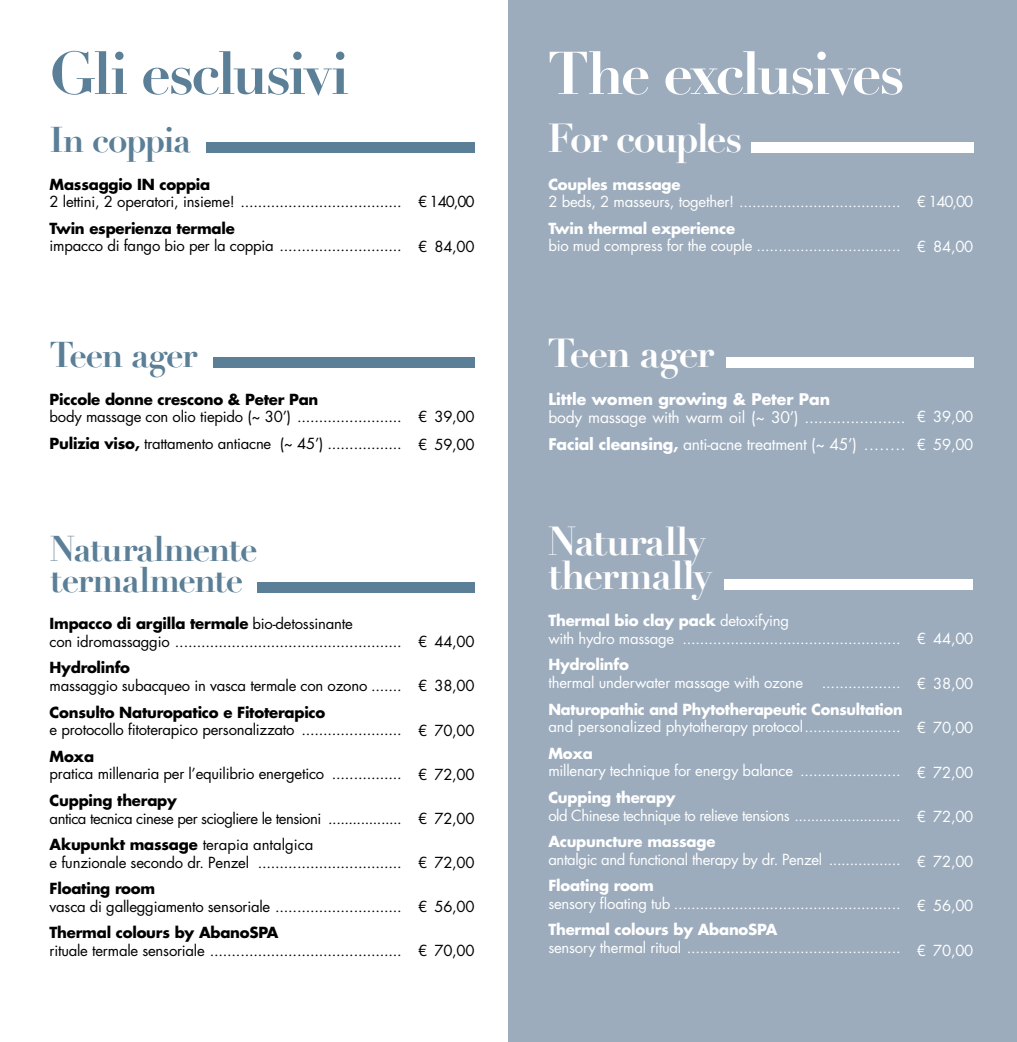
<style>
.page{position:relative;width:1017px;height:1042px;background:#fff}
.page>*{position:absolute;margin:0;border:0;box-sizing:border-box;transform-origin:0 0}
.t1{font:700 59.32px "Didot";letter-spacing:-.055em;color:#fff}
.t2{font:700 59.32px "Didot";letter-spacing:-.04em;color:#5a7f97}
.t3{font:700 39.55px/34.6px "Didot";letter-spacing:-.04em;color:#fff}
.t4{font:700 35px/31.5px "Didot";letter-spacing:-.04em;color:#5a7f97}
.t5{font:15.58px/26.2px "Futura Std";letter-spacing:-.015em;color:#fff}
.t6{font:700 15.58px "Futura Std";color:#fff}
.t7{font:14.88px/26.2px "Futura Std";letter-spacing:-.015em;color:#000}
.t8{font:14.88px/28px "Futura Std";letter-spacing:-.015em;color:#fff}
.t9{font:700 14.88px "Futura Std";letter-spacing:-.015em;color:#000}
.t10{font:700 14.88px "Futura Std";letter-spacing:-.015em;color:#fff}
.t11{font:14.88px/26.2px "Futura Std";letter-spacing:-.035em;color:#000}
.t12{font:14.88px "Futura Std";letter-spacing:-.035em;color:#fff}
.s1{font-weight:700}
</style>
<div class="page">
<div style="left:508px;top:0;width:509px;height:1042px;background:#9cacbd"></div>
<div style="left:206px;top:142px;width:269px;height:10px;background:#5a7f97"></div>
<div style="left:751px;top:142px;width:222px;height:10px;background:#fff"></div>
<div style="left:213px;top:357px;width:262px;height:10px;background:#5a7f97"></div>
<div style="left:726px;top:357px;width:247px;height:10px;background:#fff"></div>
<div style="left:257px;top:582px;width:218px;height:10px;background:#5a7f97"></div>
<div style="left:724px;top:579px;width:249px;height:10px;background:#fff"></div>
<h1 class="t2" style="left:50px;top:36px;width:301px">Gli esclusivi</h1>
<h1 class="t1" style="left:547px;top:36px;width:359px">The exclusives</h1>
<h3 class="t4" style="left:50px;top:125px;width:143px">In coppia</h3>
<h2 class="t3" style="left:547px;top:121px;width:196px">For couples</h2>
<p class="t9" style="left:50px;top:174px;width:162px">Massaggio IN coppia</p>
<p class="t7" style="left:50px;top:189px;width:354px">2 lettini, 2 operatori, insieme! .....................................</p>
<p class="t9" style="left:50px;top:218px;width:187px">Twin esperienza termale</p>
<p class="t7" style="left:50px;top:233px;width:354px">impacco di fango bio per la coppia ............................</p>
<p class="t7" style="left:418px;top:189px;width:58px">€ 140,00</p>
<p class="t7" style="left:418px;top:233px;width:58px">€ 84,00</p>
<p class="t10" style="left:548px;top:174px;width:134px">Couples massage</p>
<p class="t8" style="left:548px;top:188px;width:354px">2 beds, 2 masseurs, together! .....................................</p>
<p class="t10" style="left:548px;top:218px;width:188px">Twin thermal experience</p>
<p class="t8" style="left:548px;top:232px;width:354px">bio mud compress for the couple .................................</p>
<p class="t8" style="left:917px;top:188px;width:58px">€ 140,00</p>
<p class="t8" style="left:917px;top:232px;width:58px">€ 84,00</p>
<h3 class="t4" style="left:50px;top:340px;width:149px">Teen ager</h3>
<h2 class="t3" style="left:547px;top:336px;width:168px">Teen ager</h2>
<p class="t9" style="left:50px;top:389px;width:270px">Piccole donne crescono &amp; Peter Pan</p>
<p class="t7" style="left:50px;top:404px;width:354px">body massage con olio tiepido (~ 30’) ........................<br><span class="s1">Pulizia viso,</span> trattamento antiacne (~ 45’) .................</p>
<p class="t7" style="left:418px;top:402px;width:58px;line-height:28px">€ 39,00 € 59,00</p>
<p class="t6" style="left:548px;top:389px;width:283px">Little women growing &amp; Peter Pan</p>
<p class="t5" style="left:548px;top:405px;width:359px">body massage with warm oil (~ 30’) ......................<br><span class="s1">Facial cleansing,</span> anti-acne treatment (~ 45’) ........</p>
<p class="t8" style="left:917px;top:402px;width:58px">€ 39,00 € 59,00</p>
<h3 class="t4" style="left:50px;top:533px;width:210px">Naturalmente termalmente</h3>
<p class="t7" style="left:50px;top:615px;width:354px;line-height:17.8px"><span class="s1">Impacco di argilla termale</span> bio-detossinante<br>con idromassaggio ....................................................</p>
<p class="t9" style="left:50px;top:658px;width:82px">Hydrolinfo</p>
<p class="t7" style="left:50px;top:673px;width:354px">massaggio subacqueo in vasca termale con ozono .......</p>
<p class="t9" style="left:50px;top:702px;width:277px">Consulto Naturopatico e Fitoterapico</p>
<p class="t7" style="left:50px;top:717px;width:354px">e protocollo fitoterapico personalizzato .......................</p>
<p class="t9" style="left:50px;top:746px;width:46px">Moxa</p>
<p class="t7" style="left:50px;top:761px;width:354px">pratica millenaria per l’equilibrio energetico ................</p>
<p class="t9" style="left:50px;top:790px;width:129px">Cupping therapy</p>
<p class="t11" style="left:50px;top:805px;width:354px">antica tecnica cinese per sciogliere le tensioni ..................<br><span class="s1">Akupunkt massage</span> terapia antalgica</p>
<p class="t7" style="left:50px;top:849px;width:354px">e funzionale secondo dr. Penzel .................................</p>
<p class="t9" style="left:50px;top:878px;width:107px">Floating room</p>
<p class="t7" style="left:50px;top:893px;width:354px">vasca di galleggiamento sensoriale .............................</p>
<p class="t9" style="left:50px;top:922px;width:230px">Thermal colours by AbanoSPA</p>
<p class="t7" style="left:50px;top:937px;width:354px">rituale termale sensoriale ............................................</p>
<p class="t7" style="left:418px;top:629px;width:58px">€ 44,00</p>
<p class="t7" style="left:418px;top:673px;width:58px">€ 38,00</p>
<p class="t7" style="left:418px;top:717px;width:58px">€ 70,00</p>
<p class="t7" style="left:418px;top:761px;width:58px">€ 72,00</p>
<p class="t7" style="left:418px;top:805px;width:58px">€ 72,00</p>
<p class="t7" style="left:418px;top:849px;width:58px">€ 72,00</p>
<p class="t7" style="left:418px;top:893px;width:58px">€ 56,00</p>
<p class="t7" style="left:418px;top:937px;width:58px">€ 70,00</p>
<h2 class="t3" style="left:547px;top:524px;width:166px">Naturally thermally</h2>
<p class="t8" style="left:548px;top:612px;width:354px;line-height:17.8px"><span class="s1">Thermal bio clay pack</span> detoxifying<br>with hydro massage ..................................................</p>
<p class="t10" style="left:548px;top:655px;width:82px">Hydrolinfo</p>
<p class="t8" style="left:548px;top:669px;width:256px">thermal underwater massage with ozone</p>
<p class="t8" style="left:822px;top:669px;width:80px">..................</p>
<p class="t10" style="left:548px;top:699px;width:356px">Naturopathic and Phytotherapeutic Consultation</p>
<p class="t8" style="left:548px;top:713px;width:354px">and personalized phytotherapy protocol......................</p>
<p class="t10" style="left:548px;top:743px;width:46px">Moxa</p>
<p class="t8" style="left:548px;top:757px;width:354px">millenary technique for energy balance .......................</p>
<p class="t10" style="left:548px;top:787px;width:129px">Cupping therapy</p>
<p class="t12" style="left:548px;top:805px;width:354px">old Chinese technique to relieve tensions ..........................</p>
<p class="t10" style="left:548px;top:831px;width:169px">Acupuncture massage</p>
<p class="t8" style="left:548px;top:845px;width:354px">antalgic and functional therapy by dr. Penzel .................</p>
<p class="t10" style="left:548px;top:875px;width:107px">Floating room</p>
<p class="t8" style="left:548px;top:889px;width:354px">sensory floating tub ....................................................</p>
<p class="t10" style="left:548px;top:919px;width:230px">Thermal colours by AbanoSPA</p>
<p class="t8" style="left:548px;top:933px;width:354px">sensory thermal ritual .................................................</p>
<p class="t8" style="left:917px;top:625px;width:58px">€ 44,00</p>
<p class="t8" style="left:917px;top:669px;width:58px">€ 38,00</p>
<p class="t8" style="left:917px;top:714px;width:58px">€ 70,00</p>
<p class="t8" style="left:917px;top:758px;width:58px">€ 72,00</p>
<p class="t8" style="left:917px;top:803px;width:58px">€ 72,00</p>
<p class="t8" style="left:917px;top:847px;width:58px">€ 72,00</p>
<p class="t8" style="left:917px;top:892px;width:58px">€ 56,00</p>
<p class="t8" style="left:917px;top:936px;width:58px">€ 70,00</p>
</div>
